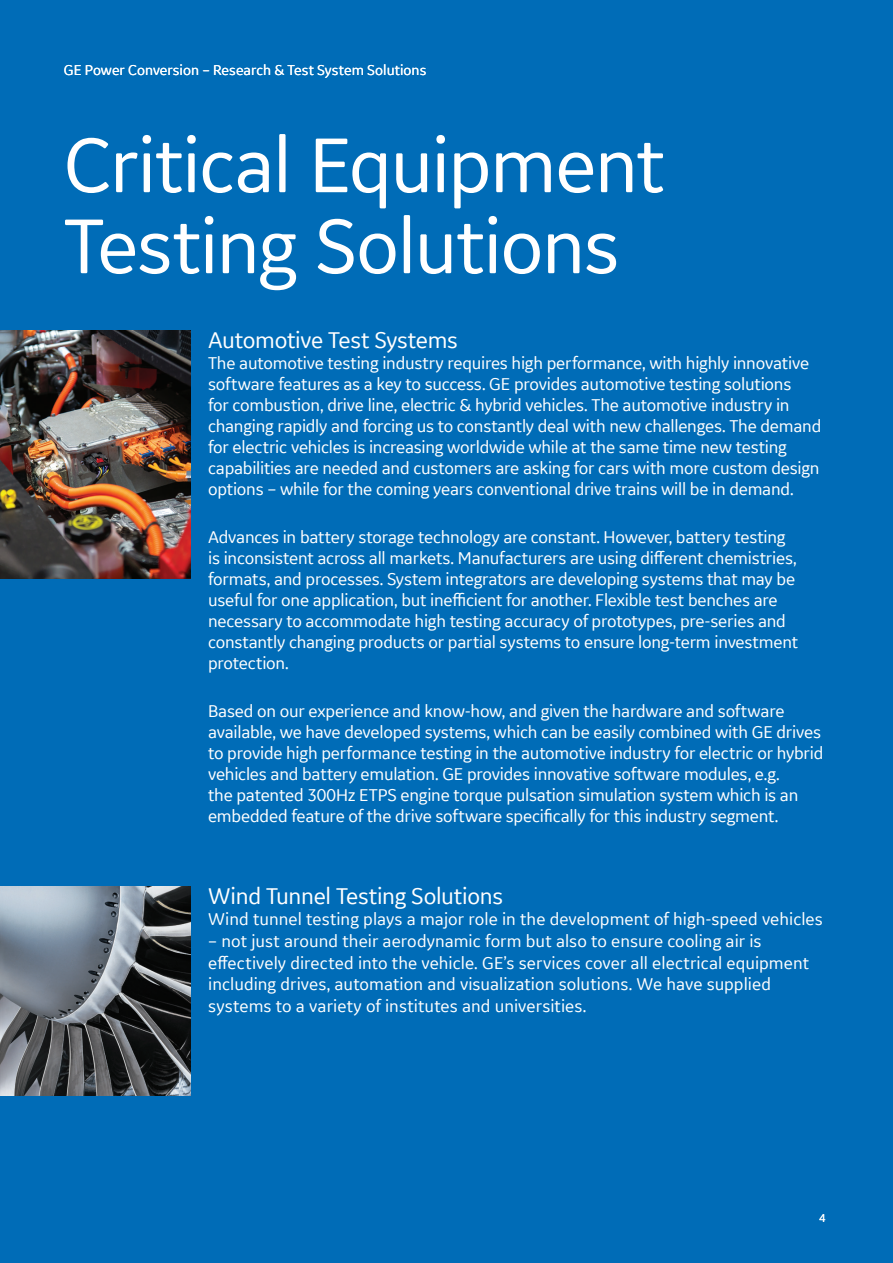
<style>
.page{position:relative;width:893px;height:1263px;background:#006cb7}
.page>*{position:absolute;margin:0;border:0;box-sizing:border-box;transform-origin:0 0}
.t1{font:81px/81px "GE Inspira Sans";letter-spacing:-.02em;color:#fff}
.t2{font:24px "GE Inspira Sans";letter-spacing:-.015em;color:#fff}
.t3{font:18px/21px "GE Inspira Sans";letter-spacing:-.01em;color:#fff}
.t4{font:15px "GE Inspira Sans";color:#fff}
.t5{font:12px "GE Inspira Sans";color:#fff}
</style>
<div class="page">
<img style="left:0;top:330px;width:190px;height:249px">
<img style="left:0;top:886px;width:190px;height:209px">
<p class="t4" style="left:64px;top:60px;width:364px">GE Power Conversion – Research &amp; Test System Solutions</p>
<h1 class="t1" style="left:64px;top:123px;width:603px">Critical Equipment<br>Testing Solutions</h1>
<h2 class="t2" style="left:208px;top:325px;width:251px">Automotive Test Systems</h2>
<p class="t3" style="left:208px;top:352px;width:615px">The automotive testing industry requires high performance, with highly innovative software features as a key to success. GE provides automotive testing solutions<br>for combustion, drive line, electric &amp; hybrid vehicles. The automotive industry in changing rapidly and forcing us to constantly deal with new challenges. The demand for electric vehicles is increasing worldwide while at the same time new testing capabilities are needed and customers are asking for cars with more custom design options – while for the coming years conventional drive trains will be in demand.</p>
<p class="t3" style="left:208px;top:526px;width:592px">Advances in battery storage technology are constant. However, battery testing is inconsistent across all markets. Manufacturers are using different chemistries, formats, and processes. System integrators are developing systems that may be useful for one application, but inefficient for another. Flexible test benches are necessary to accommodate high testing accuracy of prototypes, pre-series and constantly changing products or partial systems to ensure long-term investment protection.</p>
<p class="t3" style="left:208px;top:700px;width:617px">Based on our experience and know-how, and given the hardware and software available, we have developed systems, which can be easily combined with GE drives to provide high performance testing in the automotive industry for electric or hybrid vehicles and battery emulation. GE provides innovative software modules, e.g.<br>the patented 300Hz ETPS engine torque pulsation simulation system which is an embedded feature of the drive software specifically for this industry segment.</p>
<h2 class="t2" style="left:208px;top:881px;width:296px">Wind Tunnel Testing Solutions</h2>
<p class="t3" style="left:208px;top:908px;width:616px">Wind tunnel testing plays a major role in the development of high-speed vehicles</p>
<p class="t3" style="left:208px;top:930px;width:602px;line-height:21.6px">– not just around their aerodynamic form but also to ensure cooling air is effectively directed into the vehicle. GE’s services cover all electrical equipment including drives, automation and visualization solutions. We have supplied systems to a variety of institutes and universities.</p>
<p class="t5" style="left:819px;top:1210px;width:8px">4</p>
</div>
